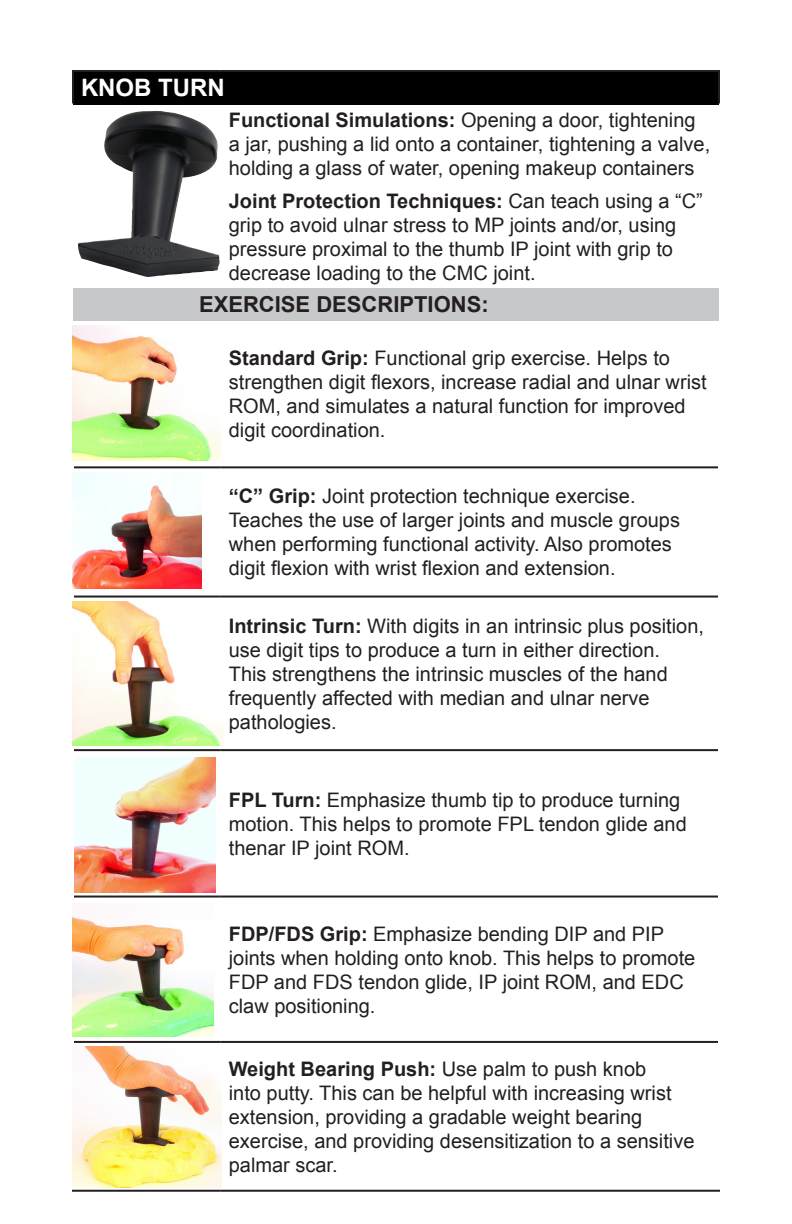
<style>
.page{position:relative;width:792px;height:1224px;background:#fff}
.page>*{position:absolute;margin:0;border:0;box-sizing:border-box;transform-origin:0 0}
.t1{font:700 24px "Arial";color:#fff}
.t2{font:700 22px "Arial";color:#231f20}
.t3{font:20px/24px "Arial";color:#231f20}
.s1{font-weight:700}
</style>
<div class="page">
<div style="left:73px;top:71px;width:646px;height:33px;background:#000"></div>
<div style="left:73px;top:288px;width:646px;height:32px;background:#c7c8ca"></div>
<hr style="left:72px;top:70px;width:149px;height:2px;background:#231f20">
<hr style="left:72px;top:72px;width:2px;height:31px;background:#231f20">
<hr style="left:221px;top:70px;width:499px;height:2px;background:#231f20">
<hr style="left:718px;top:72px;width:2px;height:31px;background:#231f20">
<hr style="left:74px;top:466px;width:147px;height:2px;background:#231f20">
<hr style="left:221px;top:466px;width:497px;height:2px;background:#231f20">
<hr style="left:74px;top:596px;width:147px;height:2px;background:#231f20">
<hr style="left:221px;top:596px;width:497px;height:2px;background:#231f20">
<hr style="left:74px;top:749px;width:147px;height:2px;background:#231f20">
<hr style="left:221px;top:749px;width:497px;height:2px;background:#231f20">
<hr style="left:74px;top:896px;width:147px;height:2px;background:#231f20">
<hr style="left:221px;top:896px;width:497px;height:2px;background:#231f20">
<hr style="left:74px;top:1041px;width:147px;height:2px;background:#231f20">
<hr style="left:221px;top:1041px;width:497px;height:2px;background:#231f20">
<hr style="left:72px;top:1190px;width:149px;height:2px;background:#231f20">
<hr style="left:221px;top:1190px;width:499px;height:2px;background:#231f20">
<img style="left:72px;top:904px;width:142px;height:133px">
<img style="left:74px;top:757px;width:142px;height:136px">
<img style="left:72px;top:601px;width:152px;height:145px">
<img style="left:72px;top:325px;width:149px;height:136px">
<img style="left:72px;top:1047px;width:150px;height:141px">
<img style="left:72px;top:473px;width:130px;height:116px">
<img style="left:78px;top:111px;width:142px;height:166px">
<p class="t1" style="left:81px;top:72px;width:145px">KNOB TURN</p>
<p class="t3" style="left:229px;top:108px;width:483px"><span class="s1">Functional Simulations:</span> Opening a door, tightening a jar, pushing a lid onto a container, tightening a valve, holding a glass of water, opening makeup containers</p>
<p class="t3" style="left:229px;top:189px;width:476px"><span class="s1">Joint Protection Techniques:</span> Can teach using a “C” grip to avoid ulnar stress to MP joints and/or, using pressure proximal to the thumb IP joint with grip to decrease loading to the CMC joint.</p>
<p class="t2" style="left:199px;top:290px;width:291px">EXERCISE DESCRIPTIONS:</p>
<p class="t3" style="left:229px;top:346px;width:479px"><span class="s1">Standard Grip:</span> Functional grip exercise. Helps to strengthen digit flexors, increase radial and ulnar wrist ROM, and simulates a natural function for improved digit coordination.</p>
<p class="t3" style="left:229px;top:484px;width:453px"><span class="s1">“C” Grip:</span> Joint protection technique exercise.<br>Teaches the use of larger joints and muscle groups when performing functional activity. Also promotes digit flexion with wrist flexion and extension.</p>
<p class="t3" style="left:229px;top:614px;width:477px"><span class="s1">Intrinsic Turn:</span> With digits in an intrinsic plus position, use digit tips to produce a turn in either direction.<br>This strengthens the intrinsic muscles of the hand frequently affected with median and ulnar nerve pathologies.</p>
<p class="t3" style="left:229px;top:788px;width:460px"><span class="s1">FPL Turn:</span> Emphasize thumb tip to produce turning motion. This helps to promote FPL tendon glide and thenar IP joint ROM.</p>
<p class="t3" style="left:229px;top:922px;width:468px"><span class="s1">FDP/FDS Grip:</span> Emphasize bending DIP and PIP joints when holding onto knob. This helps to promote FDP and FDS tendon glide, IP joint ROM, and EDC claw positioning.</p>
<p class="t3" style="left:229px;top:1057px;width:467px"><span class="s1">Weight Bearing Push:</span> Use palm to push knob<br>into putty. This can be helpful with increasing wrist extension, providing a gradable weight bearing exercise, and providing desensitization to a sensitive palmar scar.</p>
</div>
